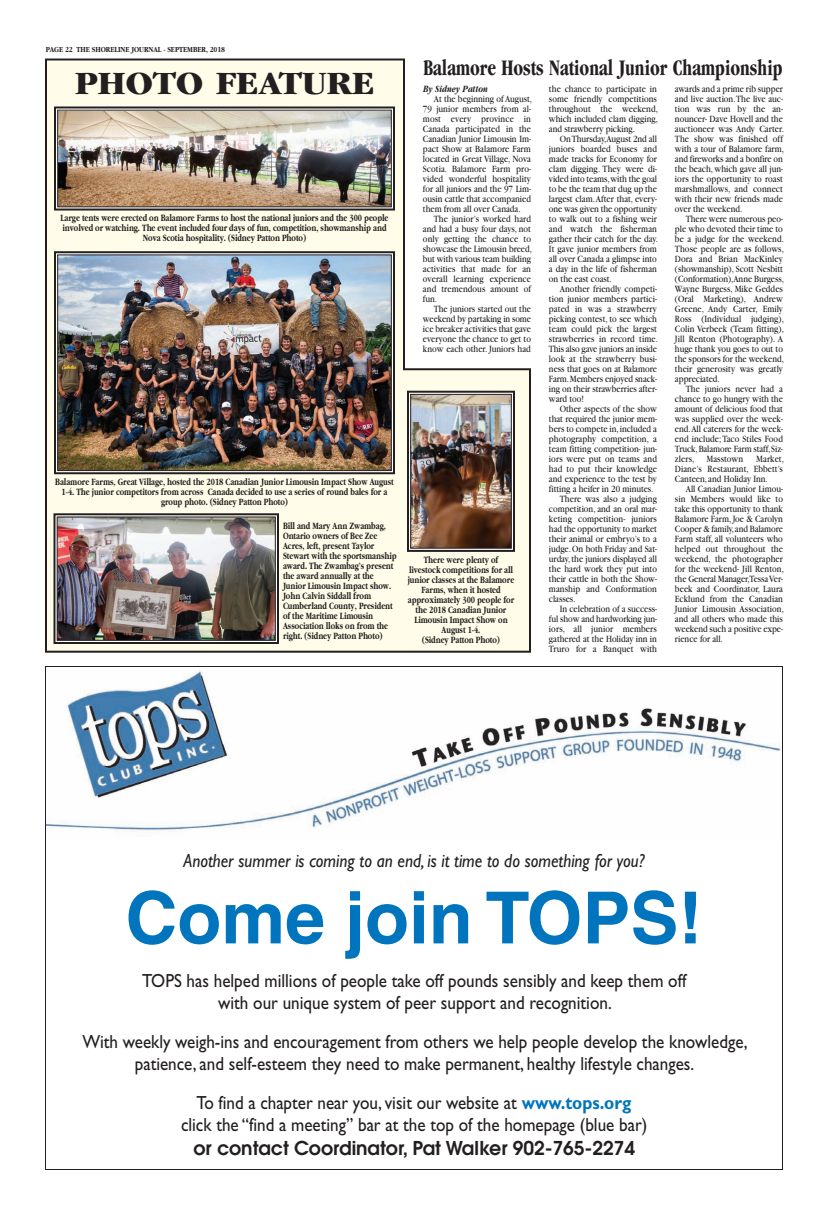
<style>
.page{position:relative;width:828px;height:1215px;background:#fff}
.page>*{position:absolute;margin:0;border:0;box-sizing:border-box;transform-origin:0 0}
.t1{font:700 72px "Helvetica";color:#0075bd}
.t2{font:700 condensed 33.6px "Garamond";color:#231f20;scale:1.35 1}
.t3{font:700 condensed 23px "Garamond";color:#231f20;scale:.85 1}
.t4{font:19px/22px "Gill Sans";color:#231f20;text-align:center;scale:.9 1}
.t5{font:italic 19px "Gill Sans";color:#231f20;scale:.9 1}
.t6{font:600 19px "Avant Garde";color:#231f20}
.t7{font:10px/10px "Garamond";color:#231f20;text-align:justify;scale:.85 1}
.t8{font:700 10px/10px "Garamond";color:#231f20;text-align:center;scale:.75 1}
.t9{font:italic 700 10px "Garamond";color:#231f20;scale:.8 1}
.t10{font:700 8px "Garamond";color:#231f20;scale:.85 1}
.s1{font-weight:700;color:#0075bd}
.s2{font-weight:700}
</style>
<div class="page">
<img style="left:47px;top:670px;width:734px;height:162px">
<svg style="left:45px;top:58px;width:486px;height:595px"></svg>
<img style="left:59px;top:112px;width:331px;height:93px">
<div style="left:54px;top:106px;width:341px;height:105px;border:2px solid #231f20"></div>
<div style="left:57px;top:110px;width:335px;height:97px;border:1px solid #231f20"></div>
<img style="left:59px;top:257px;width:331px;height:212px">
<div style="left:54px;top:251px;width:341px;height:223px;border:2px solid #231f20"></div>
<div style="left:57px;top:255px;width:335px;height:216px;border:1px solid #231f20"></div>
<img style="left:412px;top:396px;width:98px;height:151px">
<div style="left:407px;top:391px;width:108px;height:161px;border:2px solid #231f20"></div>
<div style="left:410px;top:394px;width:102px;height:155px;border:1px solid #231f20"></div>
<img style="left:59px;top:519px;width:215px;height:120px">
<div style="left:54px;top:513px;width:225px;height:131px;border:2px solid #231f20"></div>
<div style="left:57px;top:517px;width:219px;height:124px;border:1px solid #231f20"></div>
<p class="t10" style="left:46px;top:44px;width:212px">PAGE 22 THE SHORELINE JOURNAL - SEPTEMBER, 2018</p>
<h2 class="t2" style="left:75px;top:70px;width:223px">PHOTO FEATURE</h2>
<p class="t8" style="left:60px;top:213px;width:439px">Large tents were erected on Balamore Farms to host the national juniors and the 300 people involved or watching. The event included four days of fun, competition, showmanship and<br>Nova Scotia hospitality. (Sidney Patton Photo)</p>
<p class="t8" style="left:55px;top:476px;width:453px">Balamore Farms, Great Village, hosted the 2018 Canadian Junior Limousin Impact Show August<br>1-4. The junior competitors from across Canada decided to use a series of round bales for a group photo. (Sidney Patton Photo)</p>
<p class="t8" style="left:283px;top:520px;width:153px;text-align:left">Bill and Mary Ann Zwambag,<br>Ontario owners of Bee Zee<br>Acres, left, present Taylor<br>Stewart with the sportsmanship award. The Zwambag’s present the award annually at the<br>Junior Limousin Impact show.<br>John Calvin Siddall from<br>Cumberland County, President of the Maritime Limousin<br>Association lloks on from the right. (Sidney Patton Photo)</p>
<h3 class="t3" style="left:423px;top:59px;width:424px">Balamore Hosts National Junior Championship</h3>
<p class="t9" style="left:423px;top:83px;width:82px">By Sidney Patton</p>
<p class="t7" style="left:423px;top:95px;width:130px;text-indent:11px">At the beginning of August, 79 junior members from al&shy;most every province in Canada participated in the Canadian Junior Limousin Im&shy;pact Show at Balamore Farm located in Great Village, Nova Scotia. Balamore Farm pro&shy;vided wonderful hospitality for all juniors and the 97 Lim&shy;ousin cattle that accompanied them from all over Canada.</p>
<p class="t7" style="left:423px;top:215px;width:130px;text-indent:11px">The junior’s worked hard and had a busy four days, not only getting the chance to showcase the Limousin breed, but with various team building activities that made for an overall learning experience and tremendous amount of fun.</p>
<p class="t7" style="left:423px;top:305px;width:129px;text-indent:11px">The juniors started out the weekend by partaking in some ice breaker activities that gave everyone the chance to get to know each other. Juniors had</p>
<p class="t8" style="left:408px;top:554px;width:144px">There were plenty of livestock competitions for all junior classes at the Balamore<br>Farms, when it hosted approximately 300 people for the 2018 Canadian Junior<br>Limousin Impact Show on<br>August 1-4.<br>(Sidney Patton Photo)</p>
<p class="t7" style="left:549px;top:85px;width:130px">the chance to participate in some friendly competitions throughout the weekend, which included clam digging, and strawberry picking.</p>
<p class="t7" style="left:549px;top:135px;width:130px;text-indent:11px">On Thursday,August 2nd all juniors boarded buses and made tracks for Economy for clam digging. They were di&shy;vided into teams, with the goal to be the team that dug up the largest clam. After that, every&shy;one was given the opportunity to walk out to a fishing weir and watch the fisherman gather their catch for the day.<br>It gave junior members from all over Canada a glimpse into a day in the life of fisherman on the east coast.</p>
<p class="t7" style="left:549px;top:285px;width:130px;text-indent:11px">Another friendly competi&shy;tion junior members partici&shy;pated in was a strawberry picking contest, to see which team could pick the largest strawberries in record time.<br>This also gave juniors an inside look at the strawberry busi&shy;ness that goes on at Balamore Farm. Members enjoyed snack&shy;ing on their strawberries after&shy;ward too!</p>
<p class="t7" style="left:560px;top:405px;width:116px">Other aspects of the show</p>
<p class="t7" style="left:549px;top:415px;width:129px">that required the junior mem-</p>
<p class="t7" style="left:549px;top:425px;width:129px">bers to compete in, included a</p>
<p class="t7" style="left:549px;top:435px;width:129px">photography competition, a</p>
<p class="t7" style="left:549px;top:445px;width:129px">team fitting competition- jun-</p>
<p class="t7" style="left:549px;top:455px;width:129px">iors were put on teams and</p>
<p class="t7" style="left:549px;top:465px;width:129px">had to put their knowledge</p>
<p class="t7" style="left:549px;top:475px;width:129px">and experience to the test by</p>
<p class="t7" style="left:549px;top:485px;width:125px">fitting a heifer in 20 minutes.</p>
<p class="t7" style="left:560px;top:495px;width:116px">There was also a judging</p>
<p class="t7" style="left:549px;top:505px;width:129px">competition, and an oral mar-</p>
<p class="t7" style="left:549px;top:515px;width:129px">keting competition- juniors</p>
<p class="t7" style="left:549px;top:525px;width:129px">had the opportunity to market</p>
<p class="t7" style="left:549px;top:535px;width:128px">their animal or embryo’s to a</p>
<p class="t7" style="left:549px;top:545px;width:129px">judge. On both Friday and Sat-</p>
<p class="t7" style="left:549px;top:555px;width:129px">urday, the juniors displayed all</p>
<p class="t7" style="left:549px;top:565px;width:129px">the hard work they put into</p>
<p class="t7" style="left:549px;top:575px;width:129px">their cattle in both the Show-</p>
<p class="t7" style="left:549px;top:585px;width:129px">manship and Conformation</p>
<p class="t7" style="left:549px;top:595px;width:33px">classes.</p>
<p class="t7" style="left:560px;top:605px;width:116px">In celebration of a success-</p>
<p class="t7" style="left:549px;top:615px;width:129px">ful show and hardworking jun-</p>
<p class="t7" style="left:549px;top:625px;width:129px">iors, all junior members</p>
<p class="t7" style="left:549px;top:635px;width:129px">gathered at the Holiday inn in</p>
<p class="t7" style="left:549px;top:645px;width:129px">Truro for a Banquet with</p>
<p class="t7" style="left:675px;top:85px;width:130px">awards and a prime rib supper and live auction. The live auc&shy;tion was run by the an&shy;nouncer- Dave Hovell and the auctioneer was Andy Carter.<br>The show was finished off with a tour of Balamore farm, and fireworks and a bonfire on the beach, which gave all jun&shy;iors the opportunity to roast marshmallows, and connect with their new friends made over the weekend.</p>
<p class="t7" style="left:675px;top:215px;width:130px;text-indent:11px">There were numerous peo&shy;ple who devoted their time to be a judge for the weekend.<br>Those people are as follows, Dora and Brian MacKinley (showmanship), Scott Nesbitt (Conformation),Anne Burgess, Wayne Burgess, Mike Geddes (Oral Marketing), Andrew Greene, Andy Carter, Emily Ross (Individual judging), Colin Verbeek (Team fitting), Jill Renton (Photography). A huge thank you goes to out to the sponsors for the weekend, their generosity was greatly appreciated.</p>
<p class="t7" style="left:675px;top:385px;width:129px;text-indent:11px">The juniors never had a chance to go hungry with the amount of delicious food that was supplied over the week&shy;end. All caterers for the week&shy;end include; Taco Stiles Food Truck, Balamore Farm staff, Siz&shy;zlers, Masstown</p>
<p class="t7" style="left:675px;top:455px;width:130px;text-indent:81px">Market, Diane’s Restaurant, Ebbett’s Canteen, and Holiday Inn.</p>
<p class="t7" style="left:675px;top:485px;width:130px;text-indent:11px">All Canadian Junior Limou&shy;sin Members would like to take this opportunity to thank Balamore Farm, Joe &amp; Carolyn Cooper &amp; family, and Balamore Farm staff, all volunteers who helped out throughout the weekend, the photographer for the weekend- Jill Renton, the General Manager,Tessa Ver&shy;beek and Coordinator, Laura Ecklund from the Canadian Junior Limousin Association, and all others who made this weekend such a positive expe&shy;rience for all.</p>
<h3 class="t5" style="left:183px;top:854px;width:514px">Another summer is coming to an end, is it time to do something for you?</h3>
<h1 class="t1" style="left:125px;top:892px;width:579px">Come join TOPS!</h1>
<h3 class="t4" style="left:142px;top:972px;width:606px">TOPS has helped millions of people take off pounds sensibly and keep them off with our unique system of peer support and recognition.</h3>
<h3 class="t4" style="left:82px;top:1033px;width:741px">With weekly weigh-ins and encouragement from others we help people develop the knowledge, patience, and self-esteem they need to make permanent, healthy lifestyle changes.</h3>
<h3 class="t4" style="left:100px;top:1094px;width:700px">To find a chapter near you, visit our website at <span class="s1">www.tops.org<br></span>click the “find a meeting” bar at the top of the homepage (blue bar)<br>or contact Deb a MacLean Regi nal Director <span class="s2">902-435-9004</span> (H) or <span class="s2">902-489-6530</span> (Cell)</h3>
<h3 class="t6" style="left:194px;top:1141px;width:443px">or contact Coordinator, Pat Walker 902-765-2274</h3>
</div>
